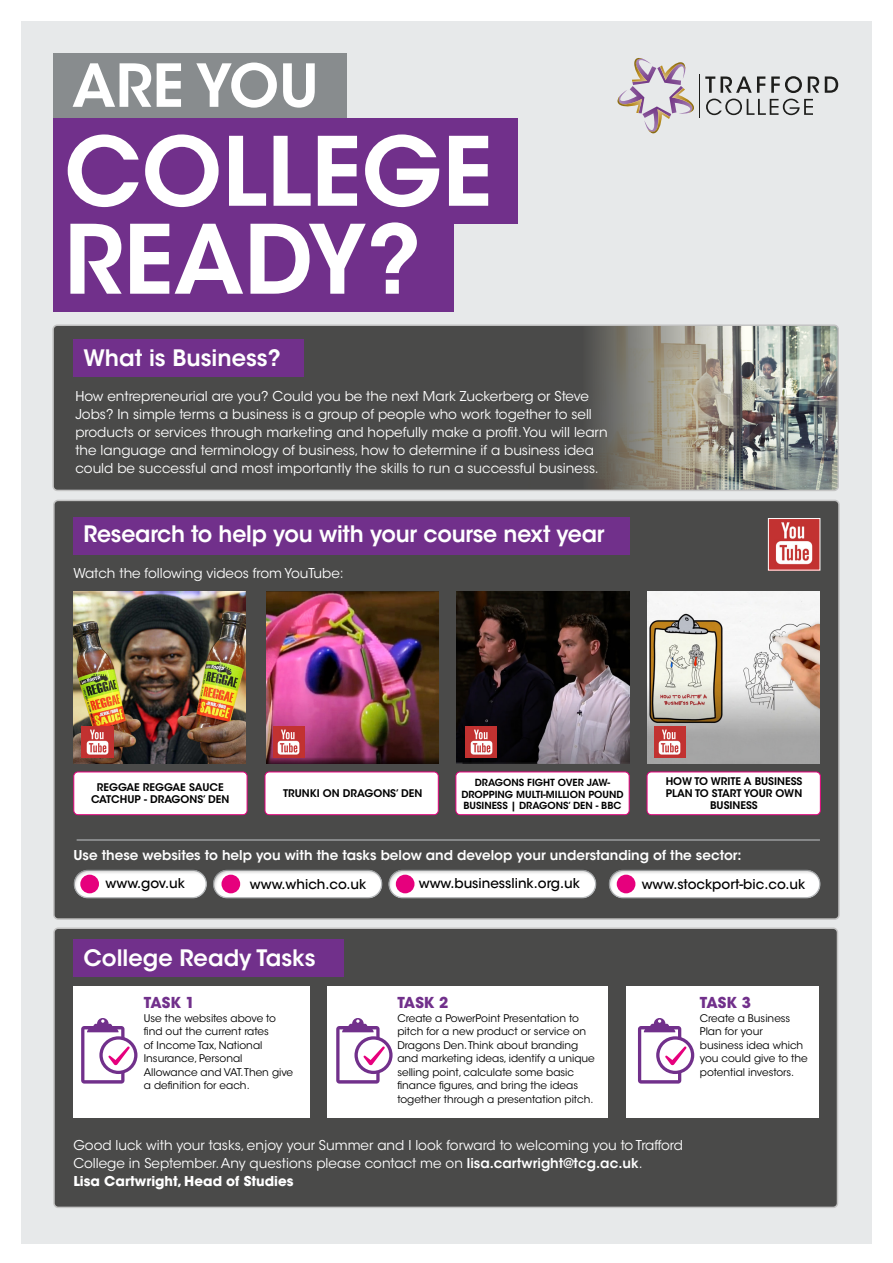
<style>
.page{position:relative;width:893px;height:1263px;background:#fff}
.page>*{position:absolute;margin:0;border:0;box-sizing:border-box;transform-origin:0 0}
.t1{font:600 94.5px/87.9px "ITC Avant Garde Std";color:#fff}
.t2{font:600 58.8px "ITC Avant Garde Std";color:#fff}
.t3{font:600 22.5px "ITC Avant Garde Std";letter-spacing:-.01em;color:#fff}
.t4{font:700 15px "ITC Avant Garde Std";color:#71308b}
.t5{font:13.5px/18px "ITC Avant Garde Std";color:#fff}
.t6{font:600 13.5px "ITC Avant Garde Std";color:#fff}
.t7{font:500 13.5px "ITC Avant Garde Std";color:#000}
.t8{font:10.5px/13.5px "ITC Avant Garde Std";color:#000}
.t9{font:600 10.5px/12px "ITC Avant Garde Std";color:#000;text-align:center}
.t10{font:600 9.75px/11.2px "ITC Avant Garde Std";color:#000;text-align:center}
.s1{font-weight:600}
.s2{font-weight:700}
</style>
<div class="page">
<div style="left:21px;top:21px;width:851px;height:1223px;background:#e7e9ea"></div>
<div style="left:54px;top:500px;width:785px;height:419px;background:#4a4a49;border-radius:4px"></div>
<div style="left:53px;top:500px;width:787px;height:420px;border:2px solid #c4c4c4;border-radius:4px"></div>
<div style="left:456px;top:772px;width:173px;height:43px;background:#fff;border-radius:4px"></div>
<div style="left:455px;top:772px;width:174px;height:43px;border:1px solid #e6007d;border-radius:4px"></div>
<div style="left:53px;top:325px;width:785px;height:165px;background:#4a4a49;border-radius:4px"></div>
<img style="left:592px;top:327px;width:244px;height:161px">
<div style="left:52px;top:324px;width:787px;height:167px;border:2px solid #c4c4c4;border-radius:4px"></div>
<div style="left:54px;top:928px;width:783px;height:279px;background:#4a4a49;border-radius:4px"></div>
<div style="left:53px;top:927px;width:785px;height:281px;border:2px solid #c4c4c4;border-radius:4px"></div>
<div style="left:53px;top:53px;width:293px;height:65px;background:#888c8e"></div>
<div style="left:53px;top:210px;width:401px;height:101px;background:#71308b"></div>
<div style="left:53px;top:118px;width:465px;height:105px;background:#71308b"></div>
<div style="left:73px;top:339px;width:231px;height:38px;background:#71308b"></div>
<div style="left:73px;top:940px;width:271px;height:37px;background:#71308b"></div>
<svg style="left:825px;top:76px;width:13px;height:17px"></svg>
<svg style="left:617px;top:58px;width:202px;height:76px"></svg>
<hr style="left:699px;top:74px;width:1px;height:43px;background:#1e1e1c">
<div style="left:73px;top:517px;width:557px;height:37px;background:#71308b"></div>
<img style="left:770px;top:520px;width:48px;height:48px">
<div style="left:768px;top:518px;width:52px;height:52px;border:1px solid #fff"></div>
<div style="left:60px;top:859px;width:160px;height:40px;background:#000;opacity:.25"></div>
<div style="left:80px;top:875px;width:19px;height:18px;background:#e6007d;border-radius:50%"></div>
<div style="left:199px;top:859px;width:196px;height:40px;background:#000;opacity:.25"></div>
<div style="left:221px;top:875px;width:19px;height:18px;background:#e6007d;border-radius:50%"></div>
<div style="left:374px;top:859px;width:236px;height:40px;background:#000;opacity:.25"></div>
<div style="left:396px;top:875px;width:18px;height:18px;background:#e6007d;border-radius:50%"></div>
<div style="left:594px;top:859px;width:238px;height:40px;background:#000;opacity:.25"></div>
<div style="left:617px;top:875px;width:18px;height:18px;background:#e6007d;border-radius:50%"></div>
<hr style="left:77px;top:839px;width:743px;height:1px;background:#b5b8ba">
<div style="left:73px;top:986px;width:237px;height:131px;background:#fff"></div>
<div style="left:328px;top:986px;width:280px;height:131px;background:#fff"></div>
<div style="left:626px;top:986px;width:193px;height:131px;background:#fff"></div>
<svg style="left:81px;top:1018px;width:56px;height:65px"></svg>
<svg style="left:336px;top:1018px;width:57px;height:65px"></svg>
<svg style="left:638px;top:1018px;width:56px;height:65px"></svg>
<div style="left:74px;top:772px;width:173px;height:43px;background:#fff;border-radius:4px"></div>
<div style="left:73px;top:772px;width:174px;height:43px;border:1px solid #e6007d;border-radius:4px"></div>
<img style="left:73px;top:591px;width:173px;height:173px">
<div style="left:265px;top:772px;width:173px;height:43px;background:#fff;border-radius:4px"></div>
<div style="left:265px;top:772px;width:174px;height:43px;border:1px solid #e6007d;border-radius:4px"></div>
<img style="left:266px;top:591px;width:173px;height:173px">
<img style="left:457px;top:591px;width:172px;height:173px">
<img style="left:466px;top:727px;width:31px;height:31px">
<div style="left:647px;top:772px;width:173px;height:43px;background:#fff;border-radius:4px"></div>
<div style="left:647px;top:772px;width:174px;height:43px;border:1px solid #e6007d;border-radius:4px"></div>
<img style="left:647px;top:591px;width:173px;height:172px">
<img style="left:654px;top:726px;width:31px;height:32px">
<h2 class="t2" style="left:72px;top:48px;width:248px">ARE YOU</h2>
<h1 class="t1" style="left:64px;top:127px;width:430px">COLLEGE<br>READY?</h1>
<h3 class="t3" style="left:83px;top:343px;width:199px">What is Business?</h3>
<p class="t5" style="left:75px;top:387px;width:534px">How entrepreneurial are you? Could you be the next Mark Zuckerberg or Steve Jobs? In simple terms a business is a group of people who work together to sell products or services through marketing and hopefully make a profit. You will learn the language and terminology of business, how to determine if a business idea could be successful and most importantly the skills to run a successful business.</p>
<h3 class="t3" style="left:83px;top:520px;width:523px">Research to help you with your course next year</h3>
<p class="t5" style="left:73px;top:564px;width:272px">Watch the following videos from YouTube:</p>
<p class="t9" style="left:91px;top:781px;width:140px">REGGAE REGGAE SAUCE<br>CATCHUP - DRAGONS’ DEN</p>
<p class="t9" style="left:283px;top:787px;width:141px">TRUNKI ON DRAGONS’ DEN</p>
<p class="t10" style="left:461px;top:777px;width:164px">DRAGONS FIGHT OVER JAW-<br>DROPPING MULTI-MILLION POUND<br>BUSINESS | DRAGONS’ DEN - BBC</p>
<p class="t9" style="left:666px;top:775px;width:138px">HOW TO WRITE A BUSINESS<br>PLAN TO START YOUR OWN<br>BUSINESS</p>
<p class="t6" style="left:73px;top:847px;width:670px">Use these websites to help you with the tasks below and develop your understanding of the sector:</p>
<p class="t7" style="left:106px;top:875px;width:81px">www.gov.uk</p>
<p class="t7" style="left:250px;top:876px;width:118px">www.which.co.uk</p>
<p class="t7" style="left:419px;top:875px;width:163px">www.businesslink.org.uk</p>
<p class="t7" style="left:642px;top:876px;width:165px">www.stockport-bic.co.uk</p>
<h3 class="t3" style="left:83px;top:944px;width:234px">College Ready Tasks</h3>
<p class="t4" style="left:144px;top:993px;width:53px">TASK 1</p>
<p class="t8" style="left:144px;top:1011px;width:151px">Use the websites above to find out the current rates<br>of Income Tax, National<br>Insurance, Personal<br>Allowance and VAT. Then give a definition for each.</p>
<p class="t4" style="left:397px;top:993px;width:53px">TASK 2</p>
<p class="t8" style="left:397px;top:1011px;width:199px">Create a PowerPoint Presentation to pitch for a new product or service on Dragons Den. Think about branding and marketing ideas, identify a unique selling point, calculate some basic finance figures, and bring the ideas together through a presentation pitch.</p>
<p class="t5" style="left:73px;top:1136px;width:611px">Good luck with your tasks, enjoy your Summer and I look forward to welcoming you to Trafford<br>College in September. Any questions please contact me on <span class="s1">lisa.cartwright@tcg.ac.uk</span>.<br><span class="s2">Lisa Cartwright, Head of Studies</span></p>
<p class="t4" style="left:700px;top:993px;width:53px">TASK 3</p>
<p class="t8" style="left:700px;top:1011px;width:109px">Create a Business<br>Plan for your business idea which you could give to the potential investors.</p>
</div>
